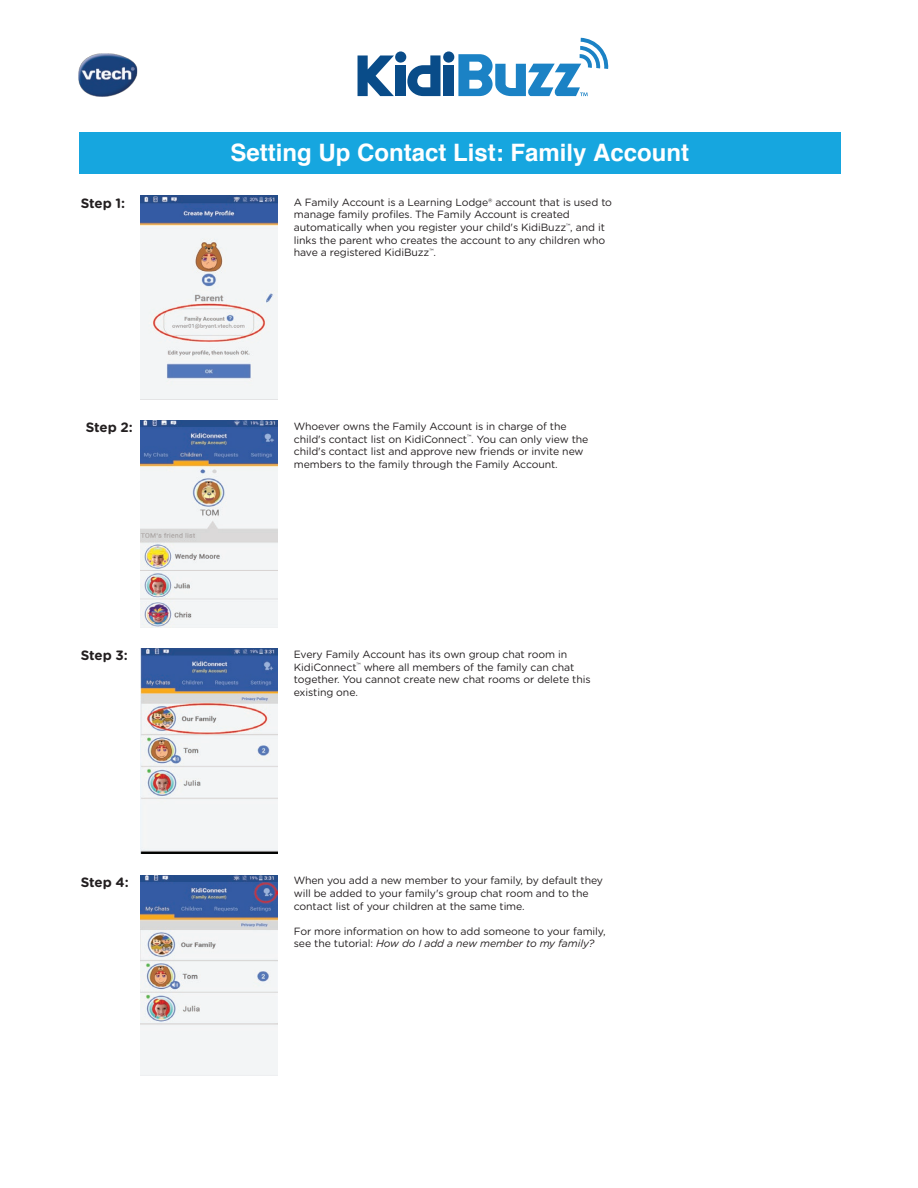
<style>
.page{position:relative;width:918px;height:1188px;background:#fff}
.page>*{position:absolute;margin:0;border:0;box-sizing:border-box;transform-origin:0 0}
.t1{font:700 24px "Helvetica";color:#fff}
.t2{font:700 13.5px "Gotham Rounded";letter-spacing:-.015em;color:#231f20}
.t3{font:10.5px/12.6px "Gotham Rounded";letter-spacing:-.01em;color:#231f20}
.s1{font-style:italic}
</style>
<div class="page">
<div style="left:80px;top:133px;width:762px;height:41px;background:#16a6df"></div>
<img style="left:140px;top:195px;width:138px;height:204px">
<img style="left:140px;top:421px;width:138px;height:206px">
<img style="left:141px;top:649px;width:137px;height:205px">
<img style="left:140px;top:875px;width:138px;height:201px">
<img style="left:78px;top:53px;width:60px;height:44px">
<svg style="left:358px;top:38px;width:251px;height:58px"></svg>
<h1 class="t1" style="left:230px;top:133px;width:460px">Setting Up Contact List: Family Account</h1>
<p class="t2" style="left:81px;top:193px;width:46px">Step 1:</p>
<p class="t3" style="left:294px;top:195px;width:320px">A Family Account is a Learning Lodge® account that is used to manage family profiles. The Family Account is created automatically when you register your child's KidiBuzz<sup>™</sup>, and it links the parent who creates the account to any children who have a registered KidiBuzz<sup>™</sup>.</p>
<p class="t2" style="left:86px;top:418px;width:49px">Step 2:</p>
<p class="t3" style="left:294px;top:420px;width:296px">Whoever owns the Family Account is in charge of the child's contact list on KidiConnect<sup>™</sup>. You can only view the child's contact list and approve new friends or invite new members to the family through the Family Account.</p>
<p class="t2" style="left:81px;top:646px;width:48px">Step 3:</p>
<p class="t3" style="left:294px;top:648px;width:298px">Every Family Account has its own group chat room in KidiConnect<sup>™</sup> where all members of the family can chat together. You cannot create new chat rooms or delete this existing one.</p>
<p class="t2" style="left:81px;top:872px;width:49px">Step 4:</p>
<p class="t3" style="left:294px;top:874px;width:311px">When you add a new member to your family, by default they will be added to your family's group chat room and to the contact list of your children at the same time.</p>
<p class="t3" style="left:294px;top:924px;width:313px">For more information on how to add someone to your family, see the tutorial: <span class="s1">How do I add a new member to my family?</span></p>
</div>
